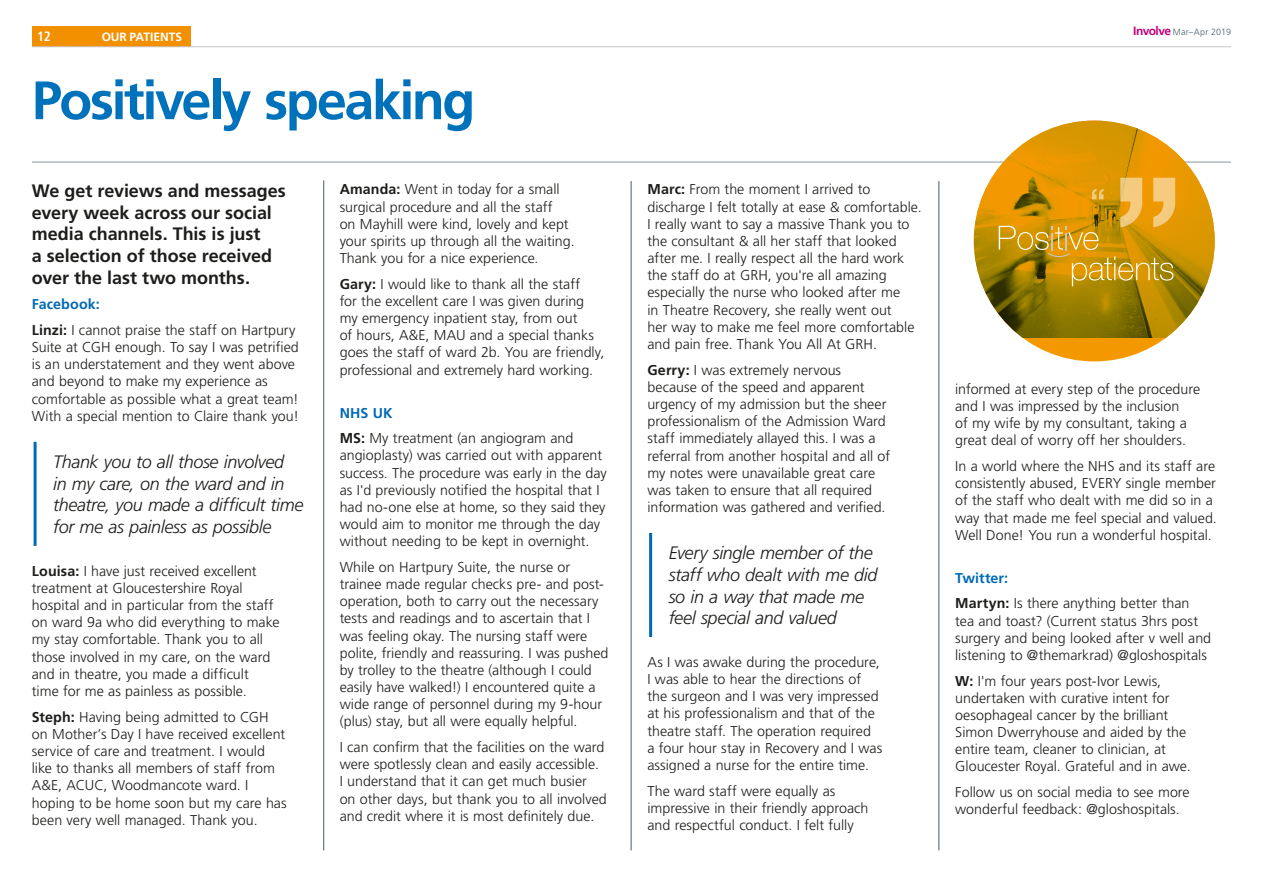
<style>
.page{position:relative;width:1263px;height:893px;background:#fff}
.page>*{position:absolute;margin:0;border:0;box-sizing:border-box;transform-origin:0 0}
.t1{font:700 54px "Frutiger LT Std";letter-spacing:-.045em;color:#0072bb}
.t2{font:italic 300 18px/21.8px "Frutiger LT Std";letter-spacing:-.02em;color:#1d1d1b}
.t3{font:700 18px/21.6px "Frutiger LT Std";color:#1d1d1b}
.t4{font:300 14.25px/17.1px "Frutiger LT Std";color:#1d1d1b}
.t5{font:700 condensed 13.5px "Frutiger LT Std";color:#fff}
.t6{font:700 12px "Frutiger LT Std";letter-spacing:-.005em;color:#fff}
.t7{font:300 9px "Frutiger LT Std";letter-spacing:.025em;color:#475c6d}
.s1{font-weight:700;font-size:12px;color:#bf0078}
.s2{font-weight:700;color:#006ab4}
.s3{font-weight:700}
</style>
<div class="page">
<div style="left:32px;top:26px;width:159px;height:21px;background:#f39000"></div>
<hr style="left:32px;top:47px;width:1199px;height:1px;background:#c6c6c6">
<hr style="left:34px;top:442px;width:3px;height:104px;background:#006ab4">
<hr style="left:649px;top:533px;width:3px;height:104px;background:#006ab4">
<hr style="left:323px;top:180px;width:1px;height:670px;background:#475c6d">
<hr style="left:631px;top:181px;width:1px;height:669px;background:#475c6d">
<hr style="left:32px;top:162px;width:1199px;height:1px;background:#8597a3">
<hr style="left:939px;top:181px;width:1px;height:669px;background:#475c6d">
<div style="left:974px;top:121px;width:241px;height:240px;background:#f49800;border-radius:50%"></div>
<img style="left:974px;top:121px;width:241px;height:217px">
<svg style="left:999px;top:178px;width:177px;height:108px"></svg>
<p class="t5" style="left:37px;top:29px;width:15px">12</p>
<p class="t6" style="left:102px;top:29px;width:82px">OUR PATIENTS</p>
<p class="t7" style="left:1133px;top:27px;width:99px"><span class="s1">Involve</span> Mar–Apr 2019</p>
<h1 class="t1" style="left:32px;top:69px;width:445px">Positively speaking</h1>
<p class="t3" style="left:32px;top:180px;width:255px">We get reviews and messages every week across our social media channels. This is just<br>a selection of those received over the last two months.</p>
<p class="t4" style="left:32px;top:292px;width:265px;line-height:25.7px"><span class="s2">Facebook:<br></span><span class="s3">Linzi:</span> I cannot praise the staff on Hartpury</p>
<p class="t4" style="left:32px;top:339px;width:268px">Suite at CGH enough. To say I was petrified is an understatement and they went above and beyond to make my experience as comfortable as possible what a great team!<br>With a special mention to Claire thank you!</p>
<p class="t2" style="left:53px;top:451px;width:252px">Thank you to all those involved<br>in my care, on the ward and in theatre, you made a difficult time for me as painless as possible</p>
<p class="t4" style="left:32px;top:562px;width:249px"><span class="s3">Louisa:</span> I have just received excellent treatment at Gloucestershire Royal hospital and in particular from the staff on ward 9a who did everything to make my stay comfortable. Thank you to all those involved in my care, on the ward and in theatre, you made a difficult<br>time for me as painless as possible.</p>
<p class="t4" style="left:32px;top:708px;width:256px"><span class="s3">Steph:</span> Having being admitted to CGH on Mother’s Day I have received excellent service of care and treatment. I would like to thanks all members of staff from A&amp;E, ACUC, Woodmancote ward. I hoping to be home soon but my care has been very well managed. Thank you.</p>
<p class="t4" style="left:340px;top:181px;width:236px"><span class="s3">Amanda:</span> Went in today for a small surgical procedure and all the staff<br>on Mayhill were kind, lovely and kept your spirits up through all the waiting.<br>Thank you for a nice experience.</p>
<p class="t4" style="left:340px;top:275px;width:266px"><span class="s3">Gary:</span> I would like to thank all the staff<br>for the excellent care I was given during my emergency inpatient stay, from out<br>of hours, A&amp;E, MAU and a special thanks goes the staff of ward 2b. You are friendly, professional and extremely hard working.</p>
<p class="t4" style="left:340px;top:400px;width:235px;line-height:25.7px"><span class="s2">NHS UK<br></span><span class="s3">MS:</span> My treatment (an angiogram and</p>
<p class="t4" style="left:340px;top:447px;width:269px">angioplasty) was carried out with apparent success. The procedure was early in the day as I'd previously notified the hospital that I had no-one else at home, so they said they would aim to monitor me through the day without needing to be kept in overnight.</p>
<p class="t4" style="left:340px;top:559px;width:270px">While on Hartpury Suite, the nurse or trainee made regular checks pre- and post&shy;operation, both to carry out the necessary tests and readings and to ascertain that I was feeling okay. The nursing staff were polite, friendly and reassuring. I was pushed by trolley to the theatre (although I could easily have walked!) I encountered quite a wide range of personnel during my 9-hour (plus) stay, but all were equally helpful.</p>
<p class="t4" style="left:340px;top:739px;width:269px">I can confirm that the facilities on the ward were spotlessly clean and easily accessible.<br>I understand that it can get much busier<br>on other days, but thank you to all involved and credit where it is most definitely due.</p>
<p class="t4" style="left:647px;top:181px;width:276px"><span class="s3">Marc:</span> From the moment I arrived to discharge I felt totally at ease &amp; comfortable.<br>I really want to say a massive Thank you to the consultant &amp; all her staff that looked after me. I really respect all the hard work the staff do at GRH, you're all amazing especially the nurse who looked after me<br>in Theatre Recovery, she really went out<br>her way to make me feel more comfortable and pain free. Thank You All At GRH.</p>
<p class="t4" style="left:647px;top:361px;width:244px"><span class="s3">Gerry:</span> I was extremely nervous because of the speed and apparent urgency of my admission but the sheer professionalism of the Admission Ward staff immediately allayed this. I was a referral from another hospital and all of my notes were unavailable great care was taken to ensure that all required information was gathered and verified.</p>
<p class="t2" style="left:669px;top:542px;width:210px">Every single member of the staff who dealt with me did so in a way that made me feel special and valued</p>
<p class="t4" style="left:647px;top:654px;width:236px">As I was awake during the procedure, I was able to hear the directions of the surgeon and I was very impressed at his professionalism and that of the theatre staff. The operation required<br>a four hour stay in Recovery and I was assigned a nurse for the entire time.</p>
<p class="t4" style="left:647px;top:782px;width:223px">The ward staff were equally as impressive in their friendly approach and respectful conduct. I felt fully</p>
<p class="t4" style="left:955px;top:381px;width:246px">informed at every step of the procedure and I was impressed by the inclusion<br>of my wife by my consultant, taking a great deal of worry off her shoulders.</p>
<p class="t4" style="left:955px;top:458px;width:263px">In a world where the NHS and its staff are consistently abused, EVERY single member of the staff who dealt with me did so in a way that made me feel special and valued.<br>Well Done! You run a wonderful hospital.</p>
<p class="t4" style="left:955px;top:565px;width:236px;line-height:25.7px"><span class="s2">Twitter:<br></span><span class="s3">Martyn:</span> Is there anything better than</p>
<p class="t4" style="left:955px;top:612px;width:257px">tea and toast? (Current status 3hrs post surgery and being looked after v well and listening to @themarkrad) @gloshospitals</p>
<p class="t4" style="left:955px;top:672px;width:237px"><span class="s3">W:</span> I'm four years post-Ivor Lewis, undertaken with curative intent for oesophageal cancer by the brilliant Simon Dwerryhouse and aided by the entire team, cleaner to clinician, at Gloucester Royal. Grateful and in awe.</p>
<p class="t4" style="left:955px;top:784px;width:236px">Follow us on social media to see more wonderful feedback: @gloshospitals.</p>
</div>
